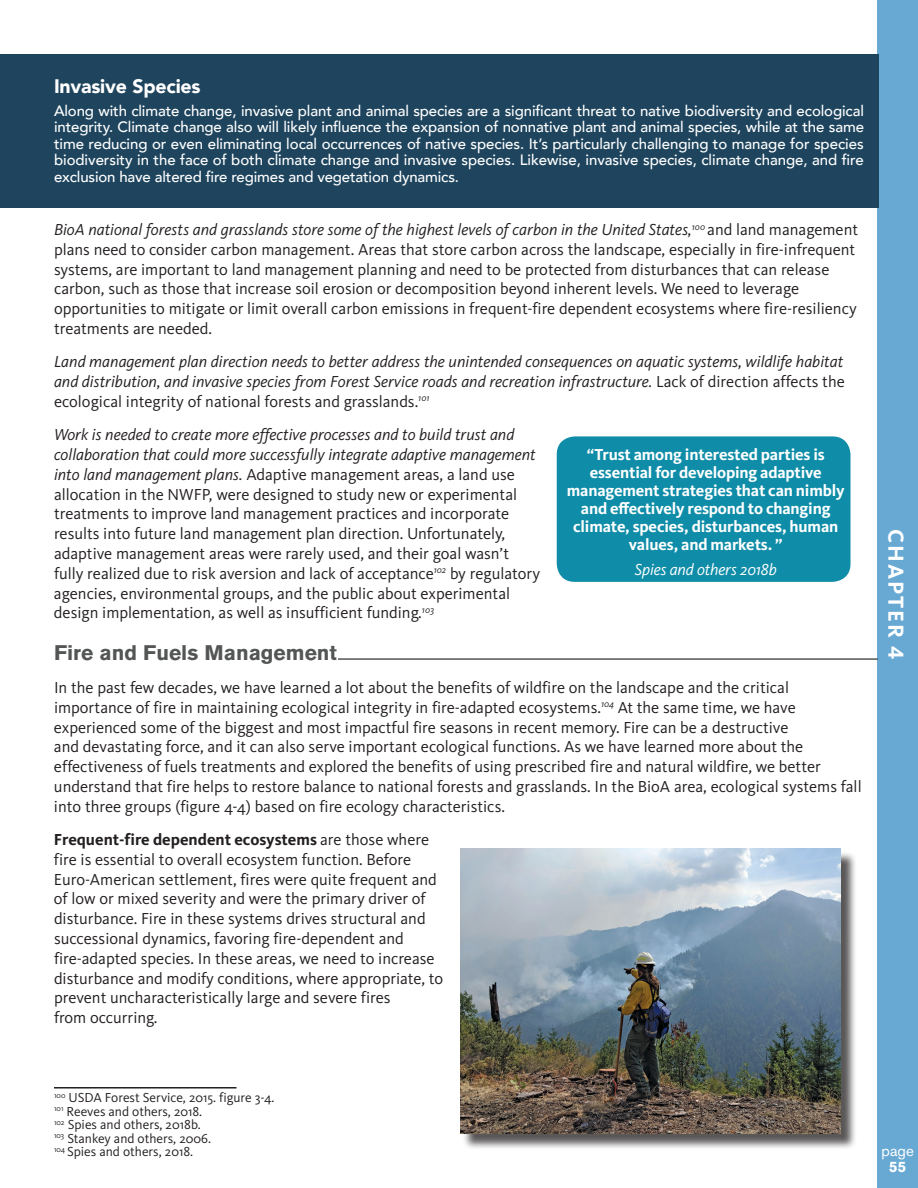
<style>
.page{position:relative;width:918px;height:1188px;background:#fff}
.page>*{position:absolute;margin:0;border:0;box-sizing:border-box;transform-origin:0 0}
.t1{font:700 22.5px "Kievit Pro";letter-spacing:.085em;color:#fff}
.t2{font:700 21px "Akzidenz Grotesk BQ";color:#545555}
.t3{font:900 19.5px "Avenir";letter-spacing:-.01em;color:#fff}
.t4{font:16.5px "Kievit Pro";color:#231f20}
.t5{font:italic 16.5px "Kievit Pro";color:#231f20}
.t6{font:700 16.5px/18px "Kievit Pro";letter-spacing:-.01em;color:#fff;text-align:center}
.t7{font:700 16.5px "Kievit Pro";color:#231f20}
.t8{font:italic 16.5px "Kievit Pro";letter-spacing:-.01em;color:#fff}
.Callout_text{font:500 15px/16.5px "Avenir";letter-spacing:-.01em;color:#fff;text-align:justify}
.t9{font:15px "Akzidenz Grotesk BQ";color:#fff}
.t10{font:700 15px "Akzidenz Grotesk BQ";color:#fff}
.Footnotes{font:13.5px "Kievit Pro";color:#231f20}
.t11{font:italic 9.6px "Kievit Pro";color:#231f20}
.s1{font-style:normal}
.s2{font-style:italic}
.s3{font-weight:400}
</style>
<div class="page">
<div style="left:878px;top:0;width:40px;height:1188px;background:#68a9d4"></div>
<div style="left:0;top:54px;width:878px;height:153px;background:#1f455e"></div>
<div style="left:557px;top:436px;width:293px;height:146px;background:#0f8da8;border-radius:18px"></div>
<hr style="left:338px;top:658px;width:540px;height:2px;background:#545555">
<div style="left:462px;top:851px;width:394px;height:299px;background:#231f20;opacity:.75"></div>
<img style="left:460px;top:849px;width:380px;height:285px">
<hr style="left:54px;top:1087px;width:183px;height:2px;background:#231f20">
<p class="t3" style="left:54px;top:69px;width:148px">Invasive Species</p>
<p class="Callout_text" style="left:54px;top:102px;width:812px">Along with climate change, invasive plant and animal species are a significant threat to native biodiversity and ecological integrity. Climate change also will likely influence the expansion of nonnative plant and animal species, while at the same time reducing or even eliminating local occurrences of native species. It’s particularly challenging to manage for species biodiversity in the face of both climate change and invasive species. Likewise, invasive species, climate change, and fire exclusion have altered fire regimes and vegetation dynamics.</p>
<p class="t5" style="left:54px;top:220px;width:639px">BioA national forests and grasslands store some of the highest levels of carbon in the United States,</p>
<p class="t11" style="left:692px;top:221px;width:15px">100</p>
<p class="t4" style="left:707px;top:220px;width:152px">and land management</p>
<p class="t4" style="left:54px;top:239px;width:803px">plans need to consider carbon management. Areas that store carbon across the landscape, especially in fire-infrequent</p>
<p class="t4" style="left:54px;top:259px;width:777px">systems, are important to land management planning and need to be protected from disturbances that can release</p>
<p class="t4" style="left:54px;top:279px;width:747px">carbon, such as those that increase soil erosion or decomposition beyond inherent levels. We need to leverage</p>
<p class="t4" style="left:54px;top:299px;width:804px">opportunities to mitigate or limit overall carbon emissions in frequent-fire dependent ecosystems where fire-resiliency</p>
<p class="t4" style="left:54px;top:319px;width:160px">treatments are needed.</p>
<p class="t5" style="left:54px;top:352px;width:791px">Land management plan direction needs to better address the unintended consequences on aquatic systems, wildlife habitat</p>
<p class="t5" style="left:54px;top:372px;width:792px">and distribution, and invasive species from Forest Service roads and recreation infrastructure. <span class="s1">Lack of direction affects the</span></p>
<p class="t4" style="left:54px;top:392px;width:366px">ecological integrity of national forests and grasslands.</p>
<p class="t11" style="left:418px;top:392px;width:13px">101</p>
<p class="t5" style="left:54px;top:425px;width:462px">Work is needed to create more effective processes and to build trust and</p>
<p class="t5" style="left:54px;top:445px;width:483px">collaboration that could more successfully integrate adaptive management</p>
<p class="t4" style="left:54px;top:464px;width:463px"><span class="s2">into land management plans.</span> Adaptive management areas, a land use</p>
<p class="t4" style="left:54px;top:484px;width:465px">allocation in the NWFP, were designed to study new or experimental</p>
<p class="t4" style="left:54px;top:504px;width:457px">treatments to improve land management practices and incorporate</p>
<p class="t4" style="left:54px;top:524px;width:453px">results into future land management plan direction. Unfortunately,</p>
<p class="t4" style="left:54px;top:544px;width:457px">adaptive management areas were rarely used, and their goal wasn’t</p>
<p class="t4" style="left:54px;top:563px;width:381px">fully realized due to risk aversion and lack of acceptance</p>
<p class="t11" style="left:434px;top:564px;width:14px">102</p>
<p class="t4" style="left:450px;top:563px;width:92px">by regulatory</p>
<p class="t4" style="left:54px;top:583px;width:458px">agencies, environmental groups, and the public about experimental</p>
<p class="t4" style="left:54px;top:603px;width:369px">design implementation, as well as insufficient funding.</p>
<p class="t11" style="left:422px;top:604px;width:14px">103</p>
<p class="t2" style="left:54px;top:640px;width:285px">Fire and Fuels Management</p>
<p class="t4" style="left:54px;top:678px;width:736px">In the past few decades, we have learned a lot about the benefits of wildfire on the landscape and the critical</p>
<p class="t4" style="left:54px;top:697px;width:549px">importance of fire in maintaining ecological integrity in fire-adapted ecosystems.</p>
<p class="t11" style="left:601px;top:698px;width:15px">104</p>
<p class="t4" style="left:618px;top:697px;width:180px">At the same time, we have</p>
<p class="t4" style="left:54px;top:717px;width:736px">experienced some of the biggest and most impactful fire seasons in recent memory. Fire can be a destructive</p>
<p class="t4" style="left:54px;top:737px;width:751px">and devastating force, and it can also serve important ecological functions. As we have learned more about the</p>
<p class="t4" style="left:54px;top:757px;width:768px">effectiveness of fuels treatments and explored the benefits of using prescribed fire and natural wildfire, we better</p>
<p class="t4" style="left:54px;top:777px;width:809px">understand that fire helps to restore balance to national forests and grasslands. In the BioA area, ecological systems fall</p>
<p class="t4" style="left:54px;top:796px;width:453px">into three groups (figure 4-4) based on fire ecology characteristics.</p>
<p class="t7" style="left:54px;top:830px;width:377px">Frequent-fire dependent ecosystems <span class="s3">are those where</span></p>
<p class="t4" style="left:54px;top:849px;width:359px">fire is essential to overall ecosystem function. Before</p>
<p class="t4" style="left:54px;top:869px;width:384px">Euro-American settlement, fires were quite frequent and</p>
<p class="t4" style="left:54px;top:889px;width:373px">of low or mixed severity and were the primary driver of</p>
<p class="t4" style="left:54px;top:909px;width:373px">disturbance. Fire in these systems drives structural and</p>
<p class="t4" style="left:54px;top:929px;width:351px">successional dynamics, favoring fire-dependent and</p>
<p class="t4" style="left:54px;top:948px;width:382px">fire-adapted species. In these areas, we need to increase</p>
<p class="t4" style="left:54px;top:968px;width:391px">disturbance and modify conditions, where appropriate, to</p>
<p class="t4" style="left:54px;top:988px;width:338px">prevent uncharacteristically large and severe fires</p>
<p class="t4" style="left:54px;top:1008px;width:105px">from occurring.</p>
<p class="t6" style="left:567px;top:445px;width:279px">“Trust among interested parties is essential for developing adaptive management strategies that can nimbly and effectively respond to changing climate, species, disturbances, human values, and markets. ”</p>
<p class="t8" style="left:635px;top:559px;width:143px">Spies and others 2018b</p>
<h1 class="t1" style="left:909px;top:529px;width:131px;rotate:90deg">CHAPTER 4</h1>
<p class="Footnotes" style="left:54px;top:1090px;width:222px"><sup>100</sup> USDA Forest Service, 2015. figure 3-4.</p>
<p class="Footnotes" style="left:54px;top:1103px;width:150px"><sup>101</sup> Reeves and others, 2018.</p>
<p class="Footnotes" style="left:54px;top:1117px;width:148px"><sup>102</sup> Spies and others, 2018b.</p>
<p class="Footnotes" style="left:54px;top:1130px;width:158px"><sup>103</sup> Stankey and others, 2006.</p>
<p class="Footnotes" style="left:54px;top:1144px;width:141px"><sup>104</sup> Spies and others, 2018.</p>
<p class="t9" style="left:882px;top:1142px;width:34px">page</p>
<p class="t10" style="left:889px;top:1158px;width:18px">55</p>
</div>
